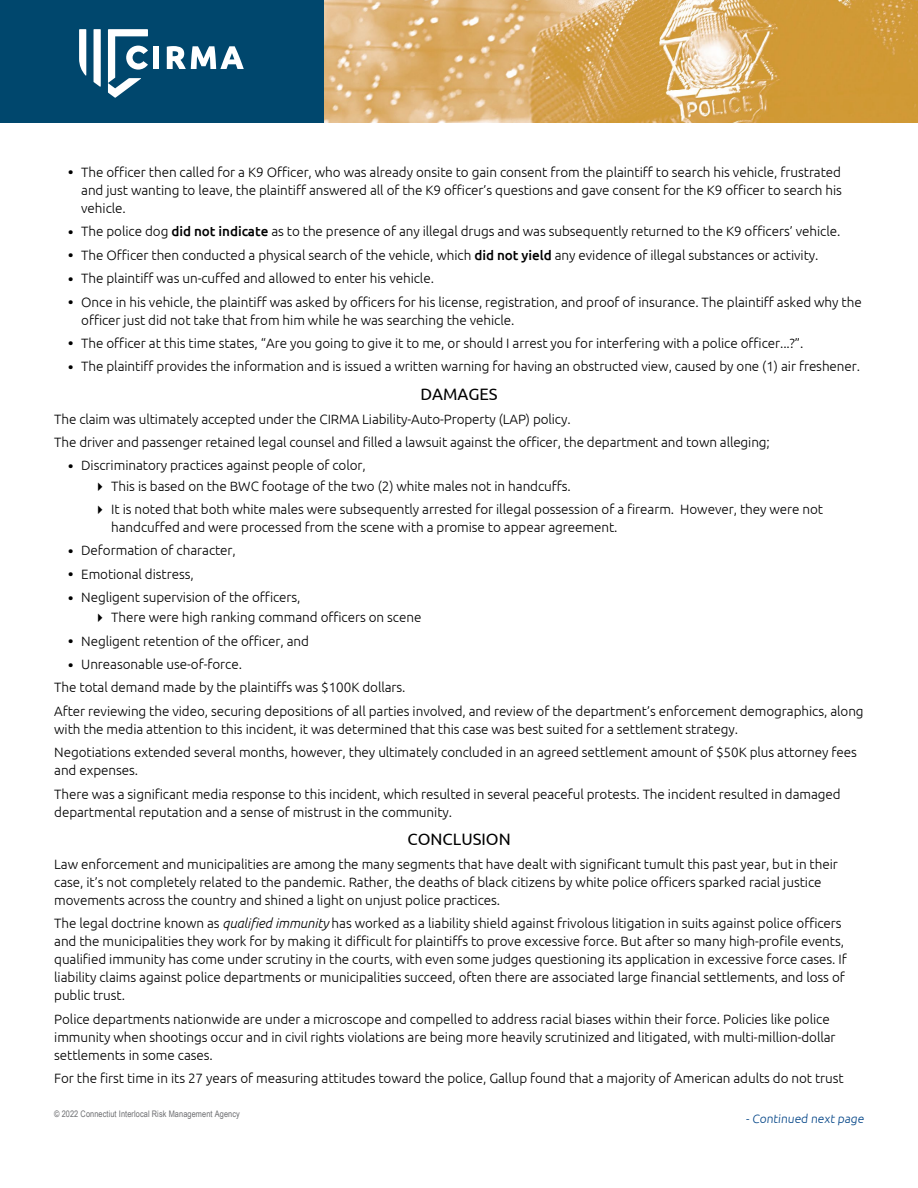
<style>
.page{position:relative;width:918px;height:1188px;background:#fff}
.page>*{position:absolute;margin:0;border:0;box-sizing:border-box;transform-origin:0 0}
.t1{font:16.5px "Ubuntu";color:#000}
.t2{font:300 13.5px/18px "Ubuntu";letter-spacing:-.005em;color:#000}
.t3{font:300 12px "Ubuntu";color:#014386}
.t4{font:9px "Arial Narrow";letter-spacing:.01em;color:#6d6e71}
.s1{font-size:16.5px}
.s2{font-weight:500}
.s3{font-style:italic}
</style>
<div class="page">
<img style="left:324px;top:0;width:594px;height:122px">
<div style="left:0;top:0;width:324px;height:122px;background:#00476d"></div>
<div style="left:153px;top:46px;width:6px;height:23px;background:#fff"></div>
<svg style="left:167px;top:46px;width:77px;height:23px"></svg>
<svg style="left:94px;top:29px;width:7px;height:58px"></svg>
<svg style="left:79px;top:29px;width:7px;height:47px"></svg>
<svg style="left:108px;top:29px;width:40px;height:69px"></svg>
<p class="t2" style="left:81px;top:163px;width:762px;text-align:justify;text-indent:-13px"><span class="s1">•</span> The officer then called for a K9 Officer, who was already onsite to gain consent from the plaintiff to search his vehicle, frustrated and just wanting to leave, the plaintiff answered all of the K9 officer’s questions and gave consent for the K9 officer to search his vehicle.</p>
<p class="t2" style="left:68px;top:222px;width:774px"><span class="s1">•</span> The police dog <span class="s2">did not indicate</span> as to the presence of any illegal drugs and was subsequently returned to the K9 officers’ vehicle.</p>
<p class="t2" style="left:68px;top:246px;width:752px"><span class="s1">•</span> The Officer then conducted a physical search of the vehicle, which <span class="s2">did not yield</span> any evidence of illegal substances or activity.</p>
<p class="t2" style="left:68px;top:269px;width:368px"><span class="s1">•</span> The plaintiff was un-cuffed and allowed to enter his vehicle.</p>
<p class="t2" style="left:81px;top:292px;width:782px;text-indent:-13px"><span class="s1">•</span> Once in his vehicle, the plaintiff was asked by officers for his license, registration, and proof of insurance. The plaintiff asked why the officer just did not take that from him while he was searching the vehicle.</p>
<p class="t2" style="left:68px;top:334px;width:737px"><span class="s1">•</span> The officer at this time states, “Are you going to give it to me, or should I arrest you for interfering with a police officer...?”.</p>
<p class="t2" style="left:68px;top:357px;width:794px"><span class="s1">•</span> The plaintiff provides the information and is issued a written warning for having an obstructed view, caused by one (1) air freshener.</p>
<p class="t1" style="left:420px;top:384px;width:79px">DAMAGES</p>
<p class="t2" style="left:54px;top:407px;width:717px;line-height:23.4px">The claim was ultimately accepted under the CIRMA Liability-Auto-Property (LAP) policy.<br>The driver and passenger retained legal counsel and filled a lawsuit against the officer, the department and town alleging;</p>
<p class="t2" style="left:68px;top:456px;width:300px"><span class="s1">•</span> Discriminatory practices against people of color,</p>
<p class="t2" style="left:93px;top:476px;width:479px">✔ This is based on the BWC footage of the two (2) white males not in handcuffs.</p>
<p class="t2" style="left:111px;top:500px;width:713px;text-indent:-18px">✔ It is noted that both white males were subsequently arrested for illegal possession of a firearm. However, they were not handcuffed and were processed from the scene with a promise to appear agreement.</p>
<p class="t2" style="left:68px;top:541px;width:170px"><span class="s1">•</span> Deformation of character,</p>
<p class="t2" style="left:68px;top:565px;width:128px"><span class="s1">•</span> Emotional distress,</p>
<p class="t2" style="left:68px;top:588px;width:234px"><span class="s1">•</span> Negligent supervision of the officers,</p>
<p class="t2" style="left:93px;top:608px;width:330px">✔ There were high ranking command officers on scene</p>
<p class="t2" style="left:68px;top:632px;width:243px"><span class="s1">•</span> Negligent retention of the officer, and</p>
<p class="t2" style="left:54px;top:652px;width:811px;line-height:23.4px;text-indent:14px"><span class="s1">•</span> Unreasonable use-of-force.<br>The total demand made by the plaintiffs was $100K dollars.<br>After reviewing the video, securing depositions of all parties involved, and review of the department’s enforcement demographics, along</p>
<p class="t2" style="left:54px;top:717px;width:804px;line-height:23.4px">with the media attention to this incident, it was determined that this case was best suited for a settlement strategy.<br>Negotiations extended several months, however, they ultimately concluded in an agreed settlement amount of $50K plus attorney fees</p>
<p class="t2" style="left:54px;top:758px;width:788px;line-height:23.4px">and expenses.<br>There was a significant media response to this incident, which resulted in several peaceful protests. The incident resulted in damaged</p>
<p class="t2" style="left:54px;top:803px;width:399px">departmental reputation and a sense of mistrust in the community.</p>
<p class="t1" style="left:407px;top:830px;width:105px">CONCLUSION</p>
<p class="t2" style="left:54px;top:855px;width:785px">Law enforcement and municipalities are among the many segments that have dealt with significant tumult this past year, but in their case, it’s not completely related to the pandemic. Rather, the deaths of black citizens by white police officers sparked racial justice movements across the country and shined a light on unjust police practices.</p>
<p class="t2" style="left:54px;top:914px;width:794px">The legal doctrine known as <span class="s3">qualified immunity</span> has worked as a liability shield against frivolous litigation in suits against police officers and the municipalities they work for by making it difficult for plaintiffs to prove excessive force. But after so many high-profile events, qualified immunity has come under scrutiny in the courts, with even some judges questioning its application in excessive force cases. If liability claims against police departments or municipalities succeed, often there are associated large financial settlements, and loss of public trust.</p>
<p class="t2" style="left:54px;top:1010px;width:783px">Police departments nationwide are under a microscope and compelled to address racial biases within their force. Policies like police immunity when shootings occur and in civil rights violations are being more heavily scrutinized and litigated, with multi-million-dollar settlements in some cases.</p>
<p class="t2" style="left:54px;top:1069px;width:791px">For the first time in its 27 years of measuring attitudes toward the police, Gallup found that a majority of American adults do not trust</p>
<p class="t3" style="left:746px;top:1112px;width:121px">- Continued next page</p>
<p class="t4" style="left:54px;top:1107px;width:187px">© 2022 Connectiut Interlocal Risk Management Agency</p>
</div>
